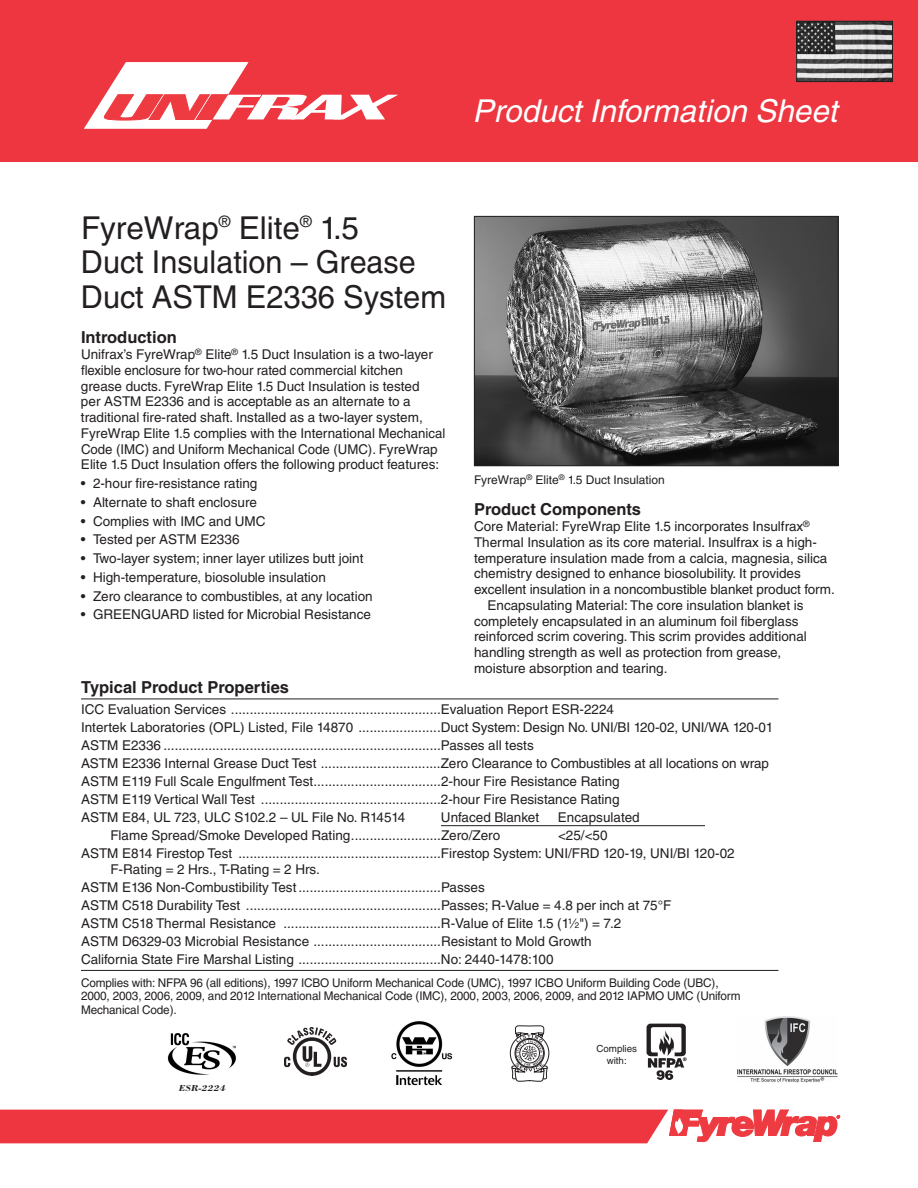
<style>
.page{position:relative;width:918px;height:1188px;background:#fff}
.page>*{position:absolute;margin:0;border:0;box-sizing:border-box;transform-origin:0 0}
.t1{font:31.5px/34.5px "Helvetica";color:#231f20}
.t2{font:italic 31.5px "Helvetica";color:#fff}
.t3{font:700 16.5px "Helvetica";color:#231f20}
.t4{font:13.5px/18px "Helvetica";color:#231f20}
.t5{font:12px/13.5px "Helvetica";letter-spacing:-.01em;color:#231f20}
.t6{font:9.75px/11.7px "Helvetica";color:#231f20;text-align:center}
.t7{font:italic 700 9px "Bodoni";color:#231f20;scale:1.1 1}
.s1{font-size:8.1px}
</style>
<div class="page">
<div style="left:0;top:0;width:918px;height:162px;background:#ee3640"></div>
<svg style="left:0;top:1110px;width:840px;height:33px;background:#ef4b54"></svg>
<svg style="left:84px;top:62px;width:314px;height:67px"></svg>
<img style="left:476px;top:218px;width:360px;height:246px">
<div style="left:474px;top:216px;width:364px;height:250px;border:1px solid #231f20"></div>
<hr style="left:81px;top:699px;width:697px;height:1px;background:#231f20">
<hr style="left:441px;top:825px;width:264px;height:1px;background:#231f20">
<hr style="left:81px;top:970px;width:697px;height:1px;background:#231f20">
<svg style="left:510px;top:1025px;width:39px;height:57px"></svg>
<img style="left:646px;top:1023px;width:41px;height:57px">
<img style="left:285px;top:1028px;width:61px;height:47px">
<img style="left:798px;top:23px;width:93px;height:57px">
<div style="left:796px;top:21px;width:97px;height:61px;border:1px solid #231f20"></div>
<img style="left:167px;top:1033px;width:69px;height:42px">
<img style="left:391px;top:1021px;width:62px;height:65px">
<img style="left:737px;top:1016px;width:101px;height:67px">
<h1 class="t2" style="left:472px;top:99px;width:373px">Product Information Sheet</h1>
<h1 class="t1" style="left:81px;top:213px;width:367px">FyreWrap<sup>®</sup> Elite<sup>®</sup> 1.5<br>Duct Insulation – Grease<br>Duct ASTM E2336 System</h1>
<p class="t3" style="left:81px;top:332px;width:97px">Introduction</p>
<p class="t4" style="left:81px;top:348px;width:366px;line-height:15.8px">Unifrax’s FyreWrap<sup>®</sup> Elite<sup>®</sup> 1.5 Duct Insulation is a two-layer flexible enclosure for two-hour rated commercial kitchen grease ducts. FyreWrap Elite 1.5 Duct Insulation is tested<br>per ASTM E2336 and is acceptable as an alternate to a traditional fire-rated shaft. Installed as a two-layer system, FyreWrap Elite 1.5 complies with the International Mechanical Code (IMC) and Uniform Mechanical Code (UMC). FyreWrap Elite 1.5 Duct Insulation offers the following product features:</p>
<p class="t4" style="left:81px;top:476px;width:178px">• 2-hour fire-resistance rating</p>
<p class="t4" style="left:81px;top:495px;width:178px">• Alternate to shaft enclosure</p>
<p class="t4" style="left:81px;top:513px;width:186px">• Complies with IMC and UMC</p>
<p class="t4" style="left:81px;top:532px;width:160px">• Tested per ASTM E2336</p>
<p class="t4" style="left:81px;top:551px;width:284px">• Two-layer system; inner layer utilizes butt joint</p>
<p class="t4" style="left:81px;top:570px;width:246px">• High-temperature, biosoluble insulation</p>
<p class="t4" style="left:81px;top:588px;width:293px">• Zero clearance to combustibles, at any location</p>
<p class="t4" style="left:81px;top:607px;width:292px">• GREENGUARD listed for Microbial Resistance</p>
<p class="t5" style="left:474px;top:474px;width:192px">FyreWrap<sup>®</sup> Elite<sup>®</sup> 1.5 Duct Insulation</p>
<p class="t3" style="left:474px;top:504px;width:169px">Product Components</p>
<p class="t4" style="left:474px;top:519px;width:337px">Core Material: FyreWrap Elite 1.5 incorporates Insulfrax<sup>®</sup></p>
<p class="t4" style="left:474px;top:534px;width:344px">Thermal Insulation as its core material. Insulfrax is a high-</p>
<p class="t4" style="left:474px;top:550px;width:355px">temperature insulation made from a calcia, magnesia, silica</p>
<p class="t4" style="left:474px;top:566px;width:328px">chemistry designed to enhance biosolubility. It provides</p>
<p class="t4" style="left:474px;top:582px;width:362px">excellent insulation in a noncombustible blanket product form.</p>
<p class="t4" style="left:488px;top:597px;width:317px">Encapsulating Material: The core insulation blanket is</p>
<p class="t4" style="left:474px;top:613px;width:326px">completely encapsulated in an aluminum foil fiberglass</p>
<p class="t4" style="left:474px;top:629px;width:334px">reinforced scrim covering. This scrim provides additional</p>
<p class="t4" style="left:474px;top:645px;width:309px">handling strength as well as protection from grease,</p>
<p class="t4" style="left:474px;top:660px;width:195px">moisture absorption and tearing.</p>
<p class="t3" style="left:81px;top:681px;width:210px">Typical Product Properties</p>
<p class="t4" style="left:81px;top:702px;width:694px">ICC Evaluation Services ........................................................Evaluation Report ESR-2224<br>Intertek Laboratories (OPL) Listed, File 14870 ......................Duct System: Design No. UNI/BI 120-02, UNI/WA 120-01<br>ASTM E2336 ..........................................................................Passes all tests<br>ASTM E2336 Internal Grease Duct Test ................................Zero Clearance to Combustibles at all locations on wrap ASTM E119 Full Scale Engulfment Test..................................2-hour Fire Resistance Rating<br>ASTM E119 Vertical Wall Test ................................................2-hour Fire Resistance Rating<br>ASTM E84, UL 723, ULC S102.2 – UL File No. R14514</p>
<p class="t4" style="left:441px;top:810px;width:100px">Unfaced Blanket</p>
<p class="t4" style="left:558px;top:810px;width:83px">Encapsulated</p>
<p class="t4" style="left:110px;top:828px;width:391px">Flame Spread/Smoke Developed Rating........................Zero/Zero</p>
<p class="t4" style="left:81px;top:828px;width:655px;text-indent:477px">&lt;25/&lt;50<br>ASTM E814 Firestop Test ......................................................Firestop System: UNI/FRD 120-19, UNI/BI 120-02</p>
<p class="t4" style="left:81px;top:862px;width:592px;text-indent:29px">F-Rating = 2 Hrs., T-Rating = 2 Hrs.<br>ASTM E136 Non-Combustibility Test ......................................Passes<br>ASTM C518 Durability Test ....................................................Passes; R-Value = 4.8 per inch at 75°F ASTM C518 Thermal Resistance ..........................................R-Value of Elite 1.5 (1<sup>1</sup>⁄<span class="s1">2</span>") = 7.2<br>ASTM D6329-03 Microbial Resistance ..................................Resistant to Mold Growth<br>California State Fire Marshal Listing ......................................No: 2440-1478:100</p>
<p class="t5" style="left:81px;top:977px;width:661px">Complies with: NFPA 96 (all editions), 1997 ICBO Uniform Mechanical Code (UMC), 1997 ICBO Uniform Building Code (UBC),<br>2000, 2003, 2006, 2009, and 2012 International Mechanical Code (IMC), 2000, 2003, 2006, 2009, and 2012 IAPMO UMC (Uniform<br>Mechanical Code).</p>
<p class="t7" style="left:179px;top:1084px;width:44px">ESR-2224</p>
<p class="t6" style="left:596px;top:1044px;width:42px">Complies with:</p>
</div>
